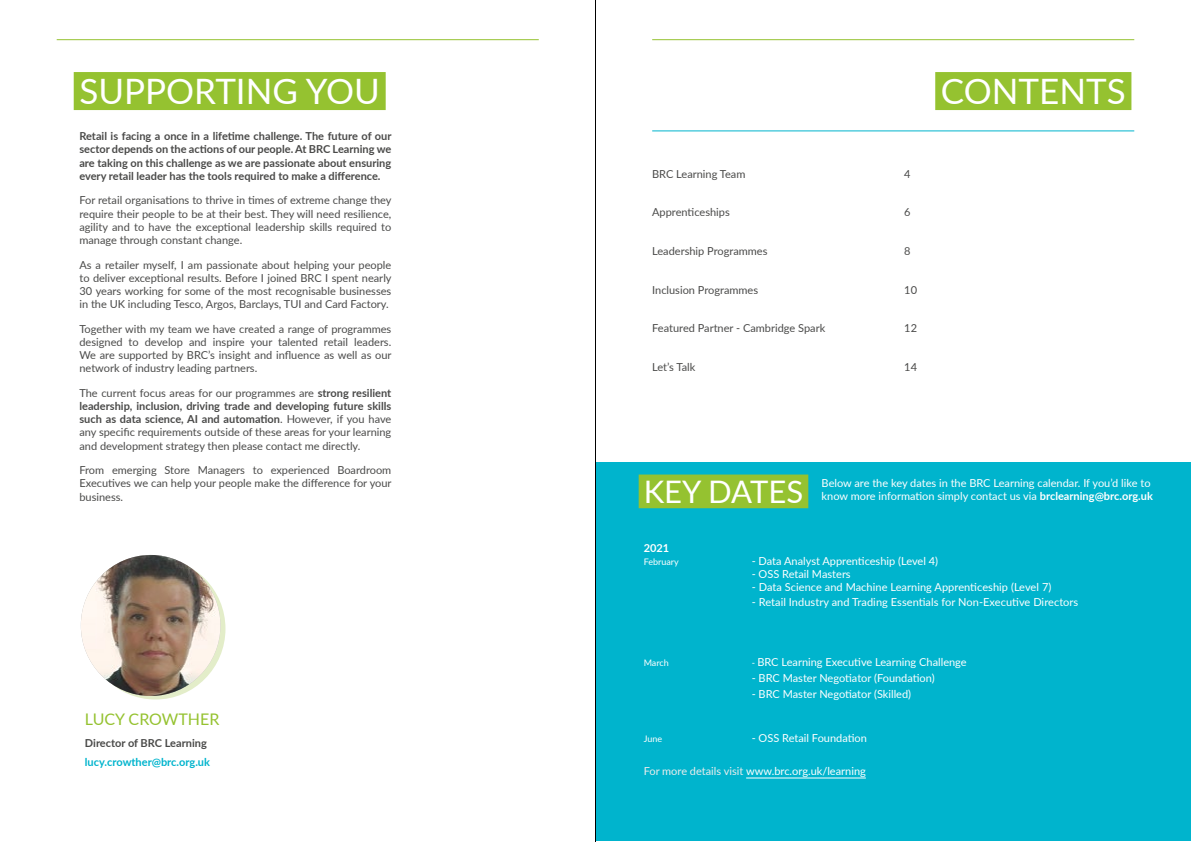
<style>
.page{position:relative;width:1191px;height:842px;background:#fff}
.page>*{position:absolute;margin:0;border:0;box-sizing:border-box;transform-origin:0 0}
.t1{font:35px "Lato";color:#fff}
.t2{font:31px "Lato";color:#fff}
.t3{font:16px "Lato";color:#95c230}
.t4{font:11px/13.2px "Lato";color:#4a4a49;text-align:justify}
.t5{font:11px/13.2px "Lato";color:#fff}
.t6{font:700 11px/13.2px "Lato";color:#4a4a49;text-align:justify}
.t7{font:700 11px "Lato";color:#00b4cd}
.t8{font:700 11px "Lato";color:#fff}
.t9{font:9px "Lato";color:#fff}
.s1{font-weight:700}
.s2{font-size:9px}
.s3{color:#ededed}
</style>
<div class="page">
<div style="left:935px;top:72px;width:196px;height:38px;background:#95c230"></div>
<hr style="left:652px;top:130px;width:482px;height:1px;background:#00b4cd">
<img style="left:81px;top:555px;width:139px;height:141px">
<div style="left:74px;top:72px;width:312px;height:38px;background:#95c230"></div>
<hr style="left:595px;top:0;width:1px;height:842px;background:#000">
<div style="left:596px;top:462px;width:595px;height:378px;background:#00b4cd"></div>
<div style="left:638px;top:474px;width:170px;height:34px;background:#95c230"></div>
<hr style="left:746px;top:778px;width:120px;height:1px;background:#fff">
<hr style="left:57px;top:39px;width:482px;height:1px;background:#95c230">
<hr style="left:652px;top:39px;width:482px;height:1px;background:#95c230">
<h1 class="t1" style="left:79px;top:67px;width:302px">SUPPORTING YOU</h1>
<p class="t6" style="left:79px;top:129px;width:314px">Retail is facing a once in a lifetime challenge. The future of our sector depends on the actions of our people. At BRC Learning we are taking on this challenge as we are passionate about ensuring every retail leader has the tools required to make a difference.</p>
<p class="t4" style="left:79px;top:193px;width:314px">For retail organisations to thrive in times of extreme change they require their people to be at their best. They will need resilience, agility and to have the exceptional leadership skills required to manage through constant change.</p>
<p class="t4" style="left:79px;top:257px;width:314px">As a retailer myself, I am passionate about helping your people to deliver exceptional results. Before I joined BRC I spent nearly 30 years working for some of the most recognisable businesses in the UK including Tesco, Argos, Barclays, TUI and Card Factory.</p>
<p class="t4" style="left:79px;top:322px;width:314px">Together with my team we have created a range of programmes designed to develop and inspire your talented retail leaders.<br>We are supported by BRC’s insight and influence as well as our network of industry leading partners.</p>
<p class="t4" style="left:79px;top:386px;width:313px">The current focus areas for our programmes are <span class="s1">strong resilient leadership, inclusion, driving trade and developing future skills such as data science, AI and automation</span>. However, if you have any specific requirements outside of these areas for your learning and development strategy then please contact me directly.</p>
<p class="t4" style="left:79px;top:463px;width:314px">From emerging Store Managers to experienced Boardroom Executives we can help your people make the difference for your business.</p>
<h3 class="t3" style="left:85px;top:708px;width:136px">LUCY CROWTHER</h3>
<p class="t6" style="left:85px;top:736px;width:123px">Director of BRC Learning</p>
<p class="t7" style="left:85px;top:754px;width:127px">lucy.crowther@brc.org.uk</p>
<h1 class="t1" style="left:941px;top:67px;width:186px">CONTENTS</h1>
<p class="t4" style="left:652px;top:166px;width:95px">BRC Learning Team</p>
<p class="t4" style="left:904px;top:166px;width:8px">4</p>
<p class="t4" style="left:652px;top:205px;width:79px">Apprenticeships</p>
<p class="t4" style="left:904px;top:205px;width:8px">6</p>
<p class="t4" style="left:652px;top:244px;width:117px">Leadership Programmes</p>
<p class="t4" style="left:904px;top:244px;width:8px">8</p>
<p class="t4" style="left:652px;top:283px;width:107px">Inclusion Programmes</p>
<p class="t4" style="left:904px;top:283px;width:14px">10</p>
<p class="t4" style="left:652px;top:321px;width:175px">Featured Partner - Cambridge Spark</p>
<p class="t4" style="left:904px;top:321px;width:14px">12</p>
<p class="t4" style="left:652px;top:360px;width:45px">Let’s Talk</p>
<p class="t4" style="left:904px;top:360px;width:14px">14</p>
<h2 class="t2" style="left:643px;top:470px;width:161px">KEY DATES</h2>
<p class="t5" style="left:821px;top:476px;width:333px">Below are the key dates in the BRC Learning calendar. If you’d like to know more information simply contact us via <span class="s1">brclearning@brc.org.uk</span></p>
<p class="t8" style="left:643px;top:540px;width:27px">2021</p>
<p class="t9" style="left:643px;top:555px;width:37px">February</p>
<p class="t5" style="left:751px;top:554px;width:188px">- Data Analyst Apprenticeship (Level 4)</p>
<p class="t5" style="left:751px;top:567px;width:100px">- OSS Retail Masters</p>
<p class="t5" style="left:751px;top:580px;width:301px">- Data Science and Machine Learning Apprenticeship (Level 7)</p>
<p class="t5" style="left:751px;top:595px;width:328px">- Retail Industry and Trading Essentials for Non-Executive Directors</p>
<p class="t9" style="left:643px;top:656px;width:27px">March</p>
<p class="t5" style="left:751px;top:655px;width:216px"><span class="s2">-</span> BRC Learning Executive Learning Challenge</p>
<p class="t5" style="left:751px;top:671px;width:184px">- BRC Master Negotiator (Foundation)</p>
<p class="t5" style="left:751px;top:687px;width:161px">- BRC Master Negotiator (Skilled)</p>
<p class="t9" style="left:643px;top:732px;width:20px">June</p>
<p class="t5" style="left:751px;top:731px;width:117px">- OSS Retail Foundation</p>
<p class="t5" style="left:643px;top:764px;width:224px"><span class="s3">For more details visit</span> www.brc.org.uk/learning</p>
</div>
